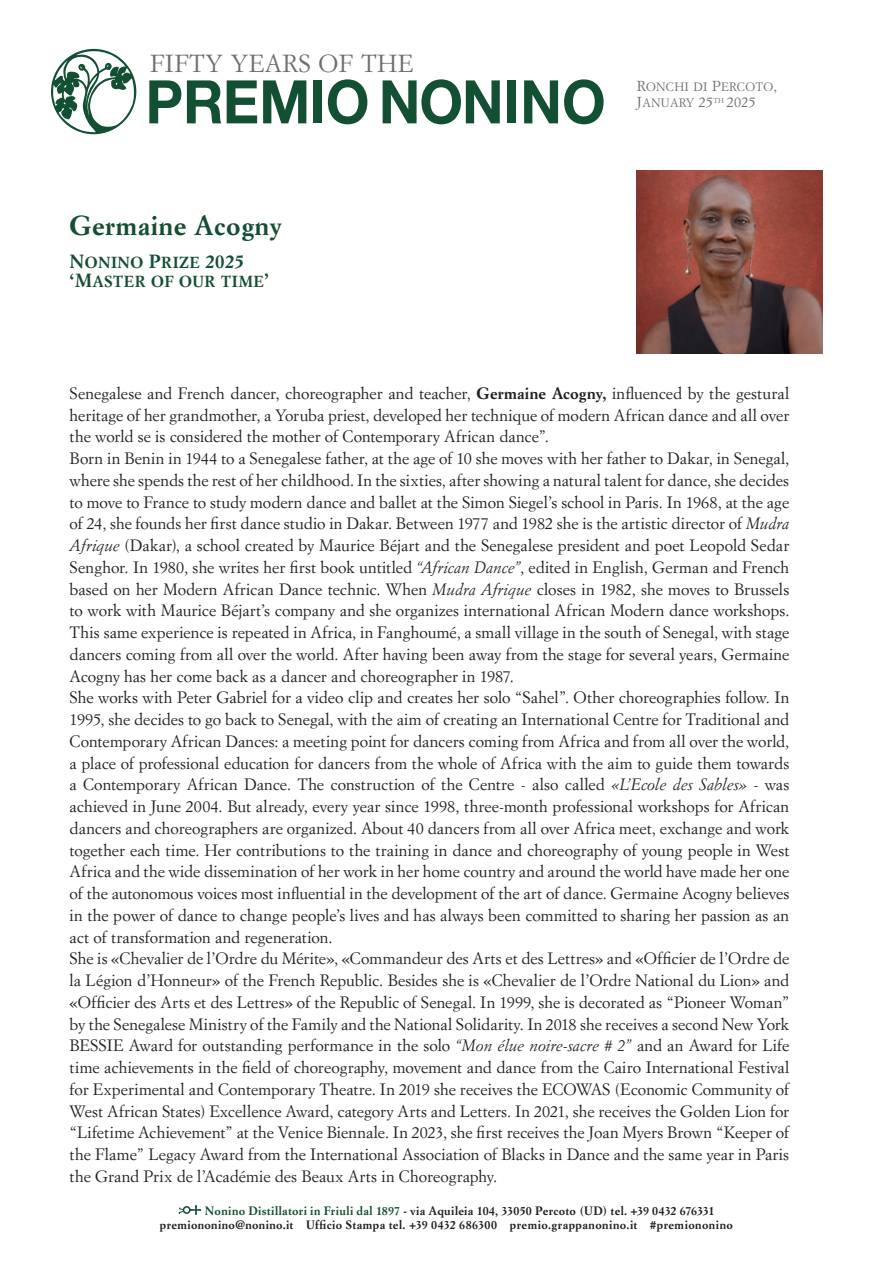
<style>
.page{position:relative;width:893px;height:1263px;background:#fff}
.page>*{position:absolute;margin:0;border:0;box-sizing:border-box;transform-origin:0 0}
.t1{font:700 27px "Simoncini Garamond Std";letter-spacing:.02em;color:#134f32}
.Normale{font:24.3px "Simoncini Garamond Std";letter-spacing:.02em;color:#6c6d70}
.t2{font:16.2px/21.8px "Simoncini Garamond Std";color:#231f20;text-align:justify}
.t3{font:15.75px "Simoncini Garamond Std Bold SC840";letter-spacing:.025em;color:#134f32}
.Normale-2{font:14.25px "Simoncini Garamond Std SC840";letter-spacing:.02em;color:#6c6d70}
.t4{font:700 12px "Simoncini Garamond Std";letter-spacing:.03em;color:#231f20}
.Normale-3{font:12px "Simoncini Garamond Std SC840";letter-spacing:.025em;color:#6c6d70}
.s1{font-size:18.75px}
.s2{font-size:14.25px}
.s3{font-size:12px}
.s4{font-weight:700}
.s5{font-style:italic}
.s6{color:#134f32}
</style>
<div class="page">
<svg style="left:178px;top:1205px;width:23px;height:10px"></svg>
<img style="left:637px;top:170px;width:185px;height:183px">
<svg style="left:51px;top:49px;width:85px;height:85px"></svg>
<svg style="left:149px;top:80px;width:32px;height:43px"></svg>
<svg style="left:187px;top:80px;width:34px;height:43px"></svg>
<svg style="left:227px;top:80px;width:30px;height:43px"></svg>
<svg style="left:263px;top:80px;width:43px;height:43px"></svg>
<div style="left:313px;top:80px;width:9px;height:43px;background:#134f32"></div>
<svg style="left:328px;top:79px;width:39px;height:45px"></svg>
<svg style="left:383px;top:79px;width:117px;height:45px"></svg>
<div style="left:508px;top:80px;width:8px;height:43px;background:#134f32"></div>
<svg style="left:524px;top:80px;width:34px;height:43px"></svg>
<svg style="left:564px;top:79px;width:40px;height:45px"></svg>
<p class="Normale" style="left:150px;top:49px;width:265px">FIFTY YEARS OF THE</p>
<p class="t1" style="left:70px;top:209px;width:214px">Germaine Acogny</p>
<p class="t3" style="left:70px;top:252px;width:176px"><span class="s1">N</span>ONINO <span class="s1">P</span>RIZE <span class="s1">2025</span></p>
<p class="t3" style="left:70px;top:272px;width:201px"><span class="s1">‘M</span>ASTER OF OUR TIME<span class="s1">’</span></p>
<p class="Normale-3" style="left:637px;top:80px;width:142px"><span class="s2">R</span>ONCHI DI <span class="s2">P</span>ERCOTO<span class="s2">,</span></p>
<p class="Normale-2" style="left:637px;top:94px;width:121px">J<span class="s3">ANUARY</span> 25<sup>TH</sup> 2025</p>
<p class="t2" style="left:70px;top:382px;width:721px">Senegalese and French dancer, choreographer and teacher, <span class="s4">Germaine Acogny,</span> influenced by the gestural heritage of her grandmother, a Yoruba priest, developed her technique of modern African dance and all over the world se is considered the mother of Contemporary African dance”.</p>
<p class="t2" style="left:70px;top:447px;width:721px">Born in Benin in 1944 to a Senegalese father, at the age of 10 she moves with her father to Dakar, in Senegal, where she spends the rest of her childhood. In the sixties, after showing a natural talent for dance, she decides to move to France to study modern dance and ballet at the Simon Siegel’s school in Paris. In 1968, at the age of 24, she founds her first dance studio in Dakar. Between 1977 and 1982 she is the artistic director of <span class="s5">Mudra Afrique</span> (Dakar), a school created by Maurice Béjart and the Senegalese president and poet Leopold Sedar Senghor. In 1980, she writes her first book untitled <span class="s5">“African Dance”</span>, edited in English, German and French based on her Modern African Dance technic. When <span class="s5">Mudra Afrique</span> closes in 1982, she moves to Brussels to work with Maurice Béjart’s company and she organizes international African Modern dance workshops.<br>This same experience is repeated in Africa, in Fanghoumé, a small village in the south of Senegal, with stage dancers coming from all over the world. After having been away from the stage for several years, Germaine Acogny has her come back as a dancer and choreographer in 1987.</p>
<p class="t2" style="left:70px;top:686px;width:721px">She works with Peter Gabriel for a video clip and creates her solo “Sahel”. Other choreographies follow. In 1995, she decides to go back to Senegal, with the aim of creating an International Centre for Traditional and Contemporary African Dances: a meeting point for dancers coming from Africa and from all over the world, a place of professional education for dancers from the whole of Africa with the aim to guide them towards a Contemporary African Dance. The construction of the Centre - also called <span class="s5">«L’Ecole des Sables»</span> - was achieved in June 2004. But already, every year since 1998, three-month professional workshops for African dancers and choreographers are organized. About 40 dancers from all over Africa meet, exchange and work together each time. Her contributions to the training in dance and choreography of young people in West Africa and the wide dissemination of her work in her home country and around the world have made her one of the autonomous voices most influential in the development of the art of dance. Germaine Acogny believes in the power of dance to change people’s lives and has always been committed to sharing her passion as an act of transformation and regeneration.</p>
<p class="t2" style="left:70px;top:947px;width:721px">She is «Chevalier de l’Ordre du Mérite», «Commandeur des Arts et des Lettres» and «Officier de l’Ordre de la Légion d’Honneur» of the French Republic. Besides she is «Chevalier de l’Ordre National du Lion» and «Officier des Arts et des Lettres» of the Republic of Senegal. In 1999, she is decorated as “Pioneer Woman” by the Senegalese Ministry of the Family and the National Solidarity. In 2018 she receives a second New York BESSIE Award for outstanding performance in the solo <span class="s5">“Mon élue noire-sacre # 2”</span> and an Award for Life time achievements in the field of choreography, movement and dance from the Cairo International Festival for Experimental and Contemporary Theatre. In 2019 she receives the ECOWAS (Economic Community of West African States) Excellence Award, category Arts and Letters. In 2021, she receives the Golden Lion for “Lifetime Achievement” at the Venice Biennale. In 2023, she first receives the Joan Myers Brown “Keeper of the Flame” Legacy Award from the International Association of Blacks in Dance and the same year in Paris the Grand Prix de l’Académie des Beaux Arts in Choreography.</p>
<p class="t4" style="left:205px;top:1203px;width:511px"><span class="s6">Nonino Distillatori in Friuli dal 1897</span> - via Aquileia 104, 33050 Percoto (UD) tel. +39 0432 676331</p>
<p class="t4" style="left:160px;top:1218px;width:575px">premiononino@nonino.it Ufficio Stampa tel. +39 0432 686300 premio.grappanonino.it #premiononino</p>
</div>
